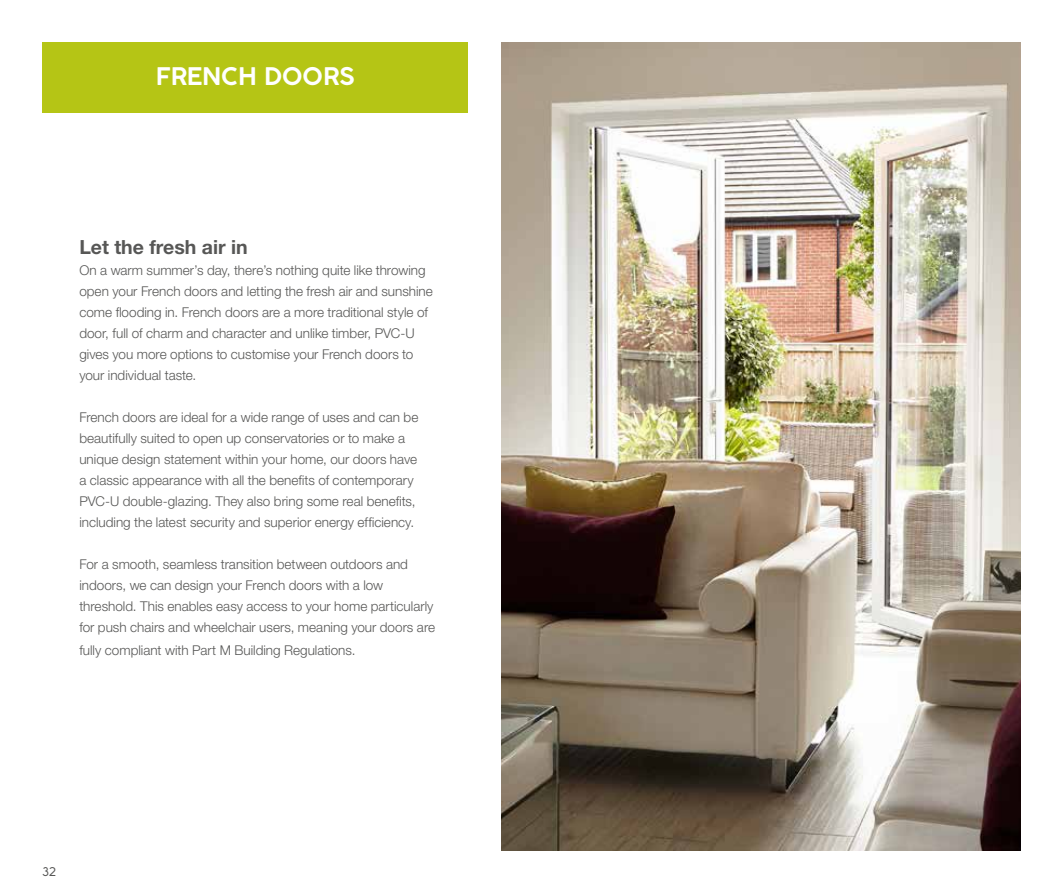
<style>
.page{position:relative;width:1063px;height:893px;background:#fff}
.page>*{position:absolute;margin:0;border:0;box-sizing:border-box;transform-origin:0 0}
.t1{font:700 24px "Coco Gothic";color:#fff}
.t2{font:700 19.5px "Helvetica Neue LT Std";color:#575756}
.t3{font:300 13.5px/21px "Helvetica Neue LT Std";color:#575756}
.t4{font:12px "Coco Gothic";color:#575756}
</style>
<div class="page">
<div style="left:43px;top:43px;width:425px;height:70px;background:#b5c515"></div>
<img style="left:502px;top:43px;width:518px;height:807px">
<h1 class="t1" style="left:156px;top:58px;width:200px">FRENCH DOORS</h1>
<h2 class="t2" style="left:79px;top:235px;width:170px">Let the fresh air in</h2>
<p class="t3" style="left:79px;top:259px;width:355px">On a warm summer’s day, there’s nothing quite like throwing open your French doors and letting the fresh air and sunshine come flooding in. French doors are a more traditional style of door, full of charm and character and unlike timber, PVC-U gives you more options to customise your French doors to your individual taste.</p>
<p class="t3" style="left:79px;top:406px;width:340px">French doors are ideal for a wide range of uses and can be beautifully suited to open up conservatories or to make a unique design statement within your home, our doors have a classic appearance with all the benefits of contemporary PVC-U double-glazing. They also bring some real benefits, including the latest security and superior energy efficiency.</p>
<p class="t3" style="left:79px;top:554px;width:357px">For a smooth, seamless transition between outdoors and indoors, we can design your French doors with a low threshold. This enables easy access to your home particularly for push chairs and wheelchair users, meaning your doors are</p>
<p class="t3" style="left:79px;top:639px;width:278px">fully compliant with Part M Building Regulations.</p>
<p class="t4" style="left:43px;top:863px;width:15px">32</p>
</div>
